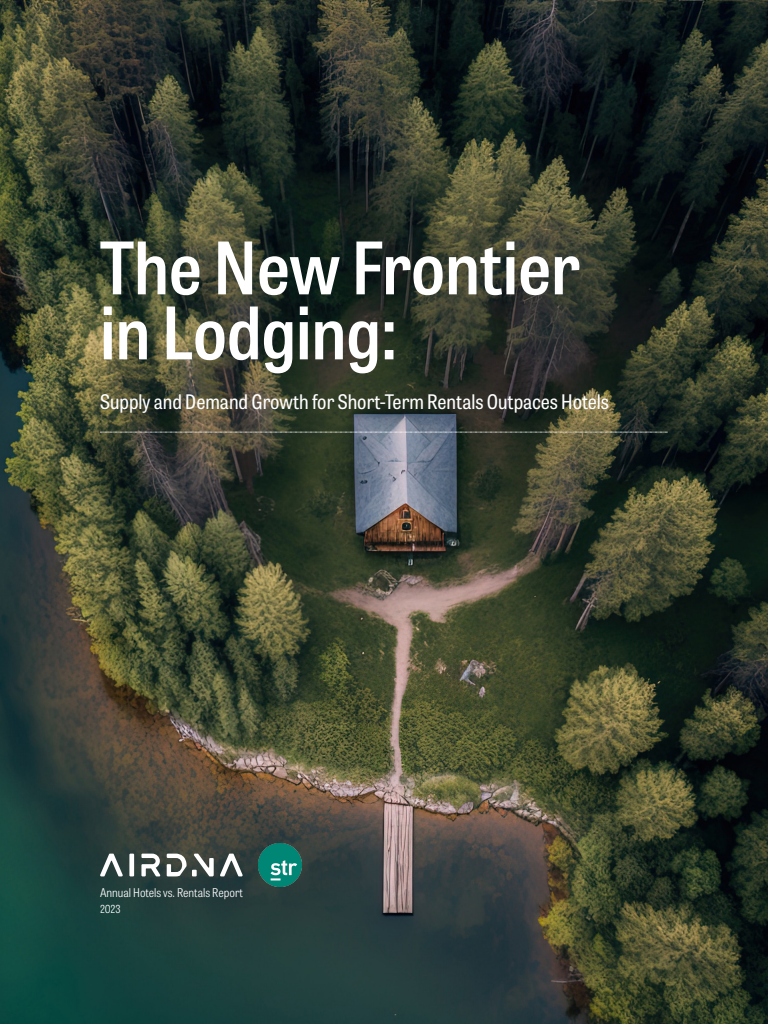
<style>
.page{position:relative;width:768px;height:1024px;background:#fff}
.page>*{position:absolute;margin:0;border:0;box-sizing:border-box;transform-origin:0 0}
.Header_-_title{font:600 semi-condensed 72px "Tablet Gothic";color:#fff}
.Header_-_title-2{font:semi-condensed 20px "Tablet Gothic";color:#fff}
.Header_-_title-3{font:300 semi-condensed 12px "Tablet Gothic";color:#fff}
.Header_-_title-4{font:300 semi-condensed 11px "Tablet Gothic";color:#fff}
</style>
<div class="page">
<img style="left:0;top:0;width:768px;height:1024px">
<svg style="left:100px;top:854px;width:23px;height:22px"></svg>
<svg style="left:220px;top:854px;width:23px;height:22px"></svg>
<svg style="left:129px;top:854px;width:5px;height:22px"></svg>
<svg style="left:141px;top:854px;width:20px;height:22px"></svg>
<svg style="left:167px;top:854px;width:47px;height:22px"></svg>
<svg style="left:100px;top:432px;width:568px;height:1px"></svg>
<img style="left:258px;top:843px;width:44px;height:44px">
<p class="Header_-_title" style="left:100px;top:218px;width:482px">The New Frontier</p>
<p class="Header_-_title" style="left:100px;top:283px;width:299px">in Lodging:</p>
<p class="Header_-_title-2" style="left:100px;top:388px;width:510px">Supply and Demand Growth for Short-Term Rentals Outpaces Hotels</p>
<p class="Header_-_title-3" style="left:100px;top:884px;width:145px">Annual Hotels vs. Rentals Report</p>
<p class="Header_-_title-4" style="left:100px;top:901px;width:22px">2023</p>
</div>
